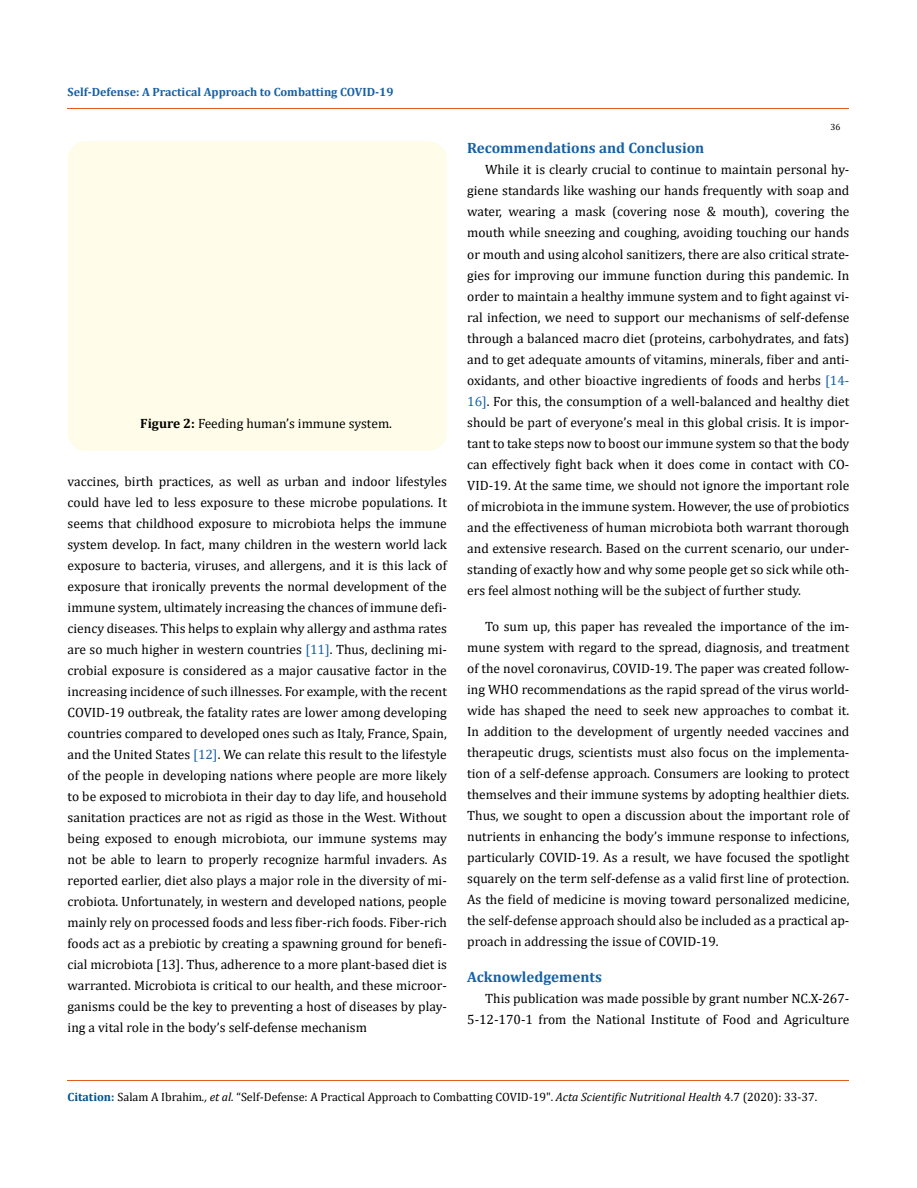
<style>
.page{position:relative;width:917px;height:1188px;background:#fff}
.page>*{position:absolute;margin:0;border:0;box-sizing:border-box;transform-origin:0 0}
.t1{font:700 15px "Cambria";color:#1560a6}
.t2{font:13.5px/21px "Cambria";color:#000;text-align:justify}
.t3{font:12px "Cambria";color:#000}
.t4{font:700 12px "Cambria";color:#1560a6}
.t5{font:9px "Cambria";color:#000}
.s1{font-weight:700}
.s2{color:#1560a6}
.s3{font-weight:700;color:#035089}
.s4{font-style:italic}
</style>
<div class="page">
<hr style="left:67px;top:109px;width:782px;height:1px;background:#e05d1a">
<div style="left:67px;top:141px;width:380px;height:310px;background:#fffde9;border-radius:18px"></div>
<hr style="left:67px;top:1080px;width:782px;height:1px;background:#e05d1a">
<p class="t4" style="left:67px;top:83px;width:327px">Self-Defense: A Practical Approach to Combatting COVID-19</p>
<p class="t2" style="left:140px;top:412px;width:253px"><span class="s1">Figure 2:</span> Feeding human’s immune system.</p>
<p class="t2" style="left:68px;top:471px;width:381px">vaccines, birth practices, as well as urban and indoor lifestyles could have led to less exposure to these microbe populations. It seems that childhood exposure to microbiota helps the immune system develop. In fact, many children in the western world lack exposure to bacteria, viruses, and allergens, and it is this lack of exposure that ironically prevents the normal development of the immune system, ultimately increasing the chances of immune defi&shy;ciency diseases. This helps to explain why allergy and asthma rates are so much higher in western countries <span class="s2">[11]</span>. Thus, declining mi&shy;crobial exposure is considered as a major causative factor in the increasing incidence of such illnesses. For example, with the recent COVID-19 outbreak, the fatality rates are lower among developing countries compared to developed ones such as Italy, France, Spain, and the United States <span class="s2">[12]</span>. We can relate this result to the lifestyle of the people in developing nations where people are more likely to be exposed to microbiota in their day to day life, and household sanitation practices are not as rigid as those in the West. Without being exposed to enough microbiota, our immune systems may not be able to learn to properly recognize harmful invaders. As reported earlier, diet also plays a major role in the diversity of mi&shy;crobiota. Unfortunately, in western and developed nations, people mainly rely on processed foods and less fiber-rich foods. Fiber-rich foods act as a prebiotic by creating a spawning ground for benefi&shy;cial microbiota [13]. Thus, adherence to a more plant-based diet is warranted. Microbiota is critical to our health, and these microor&shy;ganisms could be the key to preventing a host of diseases by play&shy;ing a vital role in the body’s self-defense mechanism</p>
<p class="t5" style="left:830px;top:122px;width:11px">36</p>
<p class="t1" style="left:467px;top:138px;width:239px">Recommendations and Conclusion</p>
<p class="t2" style="left:467px;top:159px;width:384px;text-indent:18px">While it is clearly crucial to continue to maintain personal hy&shy;giene standards like washing our hands frequently with soap and water, wearing a mask (covering nose &amp; mouth), covering the mouth while sneezing and coughing, avoiding touching our hands or mouth and using alcohol sanitizers, there are also critical strate&shy;gies for improving our immune function during this pandemic. In order to maintain a healthy immune system and to fight against vi&shy;ral infection, we need to support our mechanisms of self-defense through a balanced macro diet (proteins, carbohydrates, and fats) and to get adequate amounts of vitamins, minerals, fiber and anti&shy;oxidants, and other bioactive ingredients of foods and herbs <span class="s2">[14- 16]</span>. For this, the consumption of a well-balanced and healthy diet should be part of everyone’s meal in this global crisis. It is impor&shy;tant to take steps now to boost our immune system so that the body can effectively fight back when it does come in contact with CO-VID-19. At the same time, we should not ignore the important role of microbiota in the immune system. However, the use of probiotics and the effectiveness of human microbiota both warrant thorough and extensive research. Based on the current scenario, our under&shy;standing of exactly how and why some people get so sick while oth&shy;ers feel almost nothing will be the subject of further study.</p>
<p class="t2" style="left:467px;top:615px;width:384px;text-indent:18px">To sum up, this paper has revealed the importance of the im&shy;mune system with regard to the spread, diagnosis, and treatment of the novel coronavirus, COVID-19. The paper was created follow&shy;ing WHO recommendations as the rapid spread of the virus world&shy;wide has shaped the need to seek new approaches to combat it.<br>In addition to the development of urgently needed vaccines and therapeutic drugs, scientists must also focus on the implementa&shy;tion of a self-defense approach. Consumers are looking to protect themselves and their immune systems by adopting healthier diets.<br>Thus, we sought to open a discussion about the important role of nutrients in enhancing the body’s immune response to infections, particularly COVID-19. As a result, we have focused the spotlight squarely on the term self-defense as a valid first line of protection.<br>As the field of medicine is moving toward personalized medicine, the self-defense approach should also be included as a practical ap&shy;proach in addressing the issue of COVID-19.</p>
<p class="t1" style="left:467px;top:966px;width:136px">Acknowledgements</p>
<p class="t2" style="left:467px;top:988px;width:384px;text-align:right">This publication was made possible by grant number NC.X-267-<br>5-12-170-1 from the National Institute of Food and Agriculture</p>
<p class="t3" style="left:67px;top:1090px;width:751px"><span class="s3">Citation:</span> Salam A Ibrahim<span class="s4">., et al.</span> “Self-Defense: A Practical Approach to Combatting COVID-19". <span class="s4">Acta Scientific Nutritional Health</span> 4.7 (2020): 33-37.</p>
</div>
